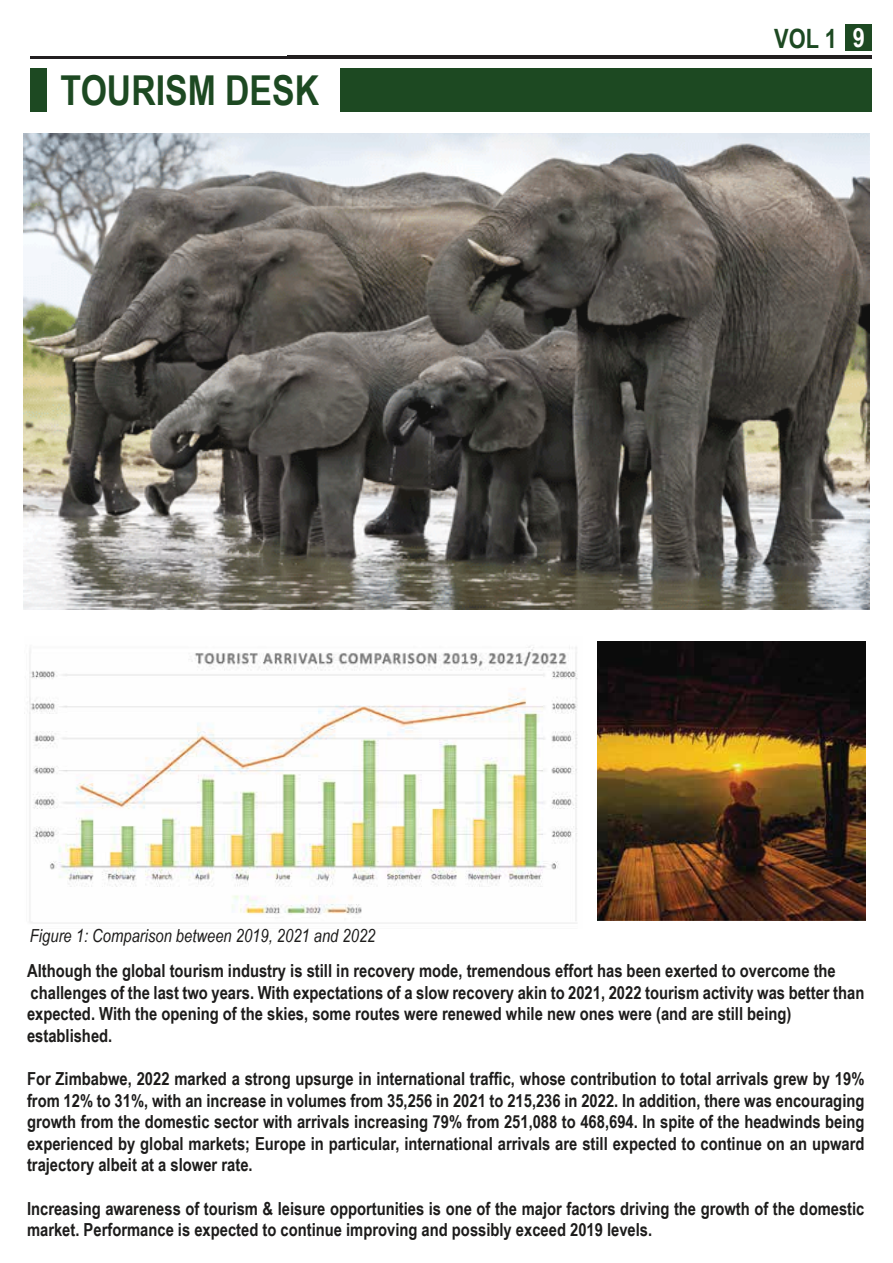
<style>
.page{position:relative;width:893px;height:1263px;background:#fff}
.page>*{position:absolute;margin:0;border:0;box-sizing:border-box;transform-origin:0 0}
.t1{font:700 41.25px "Arial Narrow";color:#1d4922}
.t2{font:700 26.55px "Arial Narrow";color:#1d4922}
.t3{font:700 26.55px "Arial Narrow";color:#fff}
.t4{font:700 18px/21.6px "Arial Narrow";color:#1d1c1b}
.t5{font:italic 18px "Arial Narrow";color:#1d1c1b}
</style>
<div class="page">
<hr style="left:30px;top:55px;width:842px;height:3px;background:#221f20">
<div style="left:340px;top:69px;width:532px;height:43px;background:#1d4922"></div>
<div style="left:30px;top:69px;width:17px;height:43px;background:#1d4922"></div>
<div style="left:846px;top:24px;width:26px;height:26px;background:#1d4922"></div>
<img style="left:24px;top:646px;width:554px;height:278px">
<img style="left:23px;top:133px;width:846px;height:476px">
<img style="left:597px;top:642px;width:269px;height:279px">
<div style="left:29px;top:7px;width:258px;height:49px;background:#fff"></div>
<h1 class="t1" style="left:61px;top:59px;width:260px">TOURISM DESK</h1>
<p class="t5" style="left:30px;top:923px;width:347px">Figure 1: Comparison between 2019, 2021 and 2022</p>
<h2 class="t2" style="left:774px;top:19px;width:64px">VOL 1</h2>
<h2 class="t3" style="left:853px;top:18px;width:14px">9</h2>
<h2 class="t3" style="left:855px;top:22px;width:14px">9</h2>
<p class="t4" style="left:27px;top:959px;width:839px">Although the global tourism industry is still in recovery mode, tremendous effort has been exerted to overcome the challenges of the last two years. With expectations of a slow recovery akin to 2021, 2022 tourism activity was better than expected. With the opening of the skies, some routes were renewed while new ones were (and are still being) established.</p>
<p class="t4" style="left:27px;top:1067px;width:839px;text-align:justify">For Zimbabwe, 2022 marked a strong upsurge in international traffic, whose contribution to total arrivals grew by 19% from 12% to 31%, with an increase in volumes from 35,256 in 2021 to 215,236 in 2022. In addition, there was encouraging growth from the domestic sector with arrivals increasing 79% from 251,088 to 468,694. In spite of the headwinds being experienced by global markets; Europe in particular, international arrivals are still expected to continue on an upward trajectory albeit at a slower rate.</p>
<p class="t4" style="left:27px;top:1196px;width:839px">Increasing awareness of tourism &amp; leisure opportunities is one of the major factors driving the growth of the domestic market. Performance is expected to continue improving and possibly exceed 2019 levels.</p>
</div>
